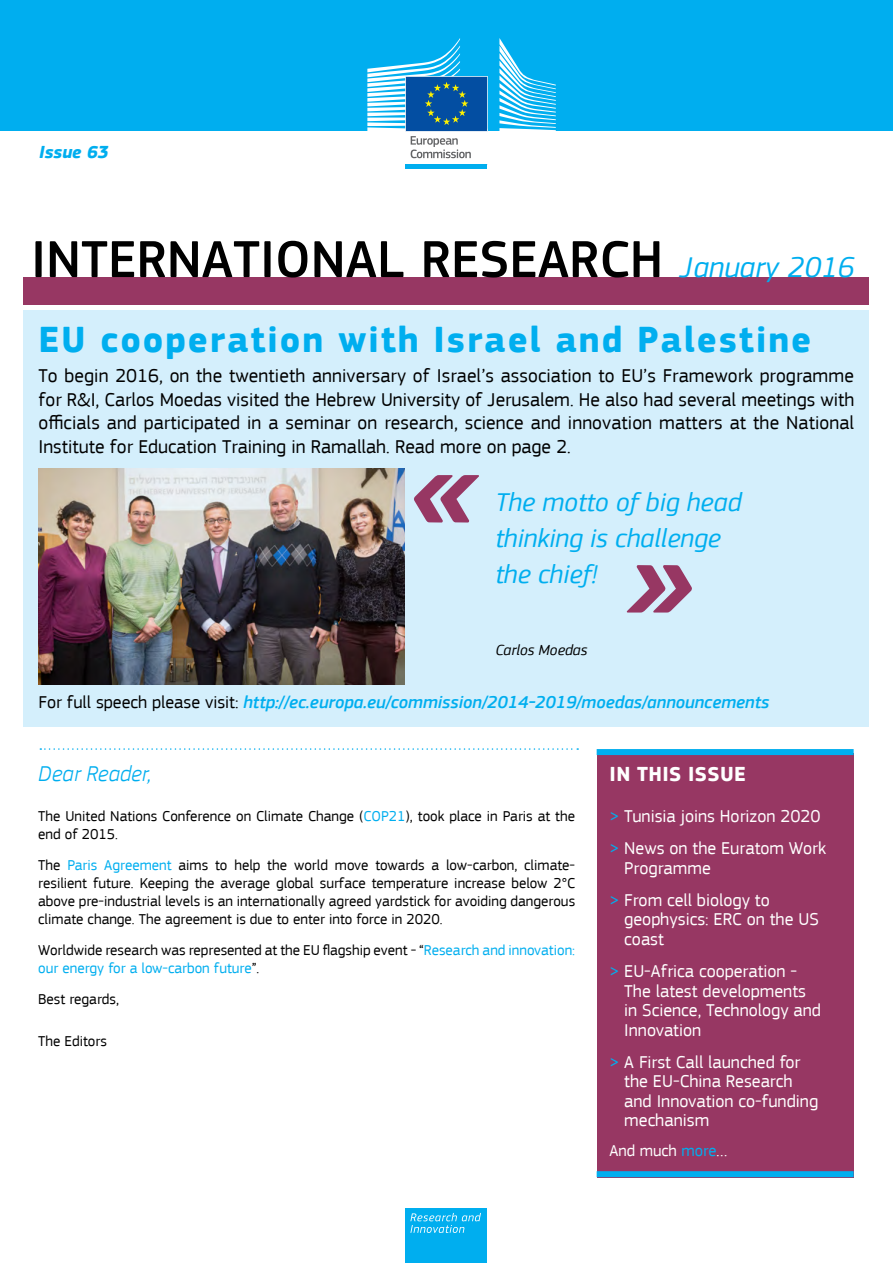
<style>
.page{position:relative;width:893px;height:1263px;background:#fff}
.page>*{position:absolute;margin:0;border:0;box-sizing:border-box;transform-origin:0 0}
.t1{font:500 54px "EC Square Sans Pro";color:#000}
.t2{font:700 37.5px "EC Square Sans Pro";letter-spacing:.05em;color:#00aeef}
.t3{font:italic 27px/36px "EC Square Sans Pro";color:#00aeef}
.t4{font:italic 300 22.5px "EC Square Sans Pro";color:#00aeef}
.t5{font:700 21px "EC Square Sans Pro";letter-spacing:.02em;color:#fff}
.t6{font:19.5px/23.4px "EC Square Sans Pro";color:#000;text-align:justify}
.t7{font:18px/19.5px "EC Square Sans Pro";color:#fff}
.t8{font:italic 500 18px "EC Square Sans Pro";color:#00aeef}
.t9{font:italic 700 18px "EC Square Sans Pro";color:#00aeef}
.t10{font:16.5px "EC Square Sans Pro";color:#fff}
.t11{font:italic 15.3px "EC Square Sans Pro";color:#000}
.t12{font:15px/18px "EC Square Sans Pro";color:#000}
.s1{font-weight:400;font-style:italic;font-size:30px;color:#00aeef}
.s2{font-weight:400;font-style:normal;color:#000}
.s3{color:#00aeef}
</style>
<div class="page">
<div style="left:0;top:0;width:893px;height:131px;background:#00aeef"></div>
<div style="left:406px;top:1209px;width:81px;height:54px;background:#00aeef"></div>
<div style="left:24px;top:277px;width:845px;height:28px;background:#973763"></div>
<svg style="left:410px;top:1213px;width:71px;height:20px"></svg>
<svg style="left:499px;top:38px;width:57px;height:93px"></svg>
<svg style="left:367px;top:38px;width:121px;height:127px"></svg>
<div style="left:406px;top:164px;width:81px;height:5px;background:#00aeef"></div>
<div style="left:24px;top:310px;width:845px;height:417px;background:#d4effc"></div>
<svg style="left:414px;top:475px;width:65px;height:47px"></svg>
<svg style="left:626px;top:565px;width:66px;height:47px"></svg>
<div style="left:597px;top:753px;width:257px;height:424px;background:#973763"></div>
<svg style="left:40px;top:748px;width:538px;height:2px"></svg>
<div style="left:597px;top:749px;width:257px;height:6px;background:#00aeef"></div>
<div style="left:597px;top:1171px;width:257px;height:6px;background:#00aeef"></div>
<img style="left:38px;top:468px;width:367px;height:216px">
<p class="t9" style="left:39px;top:141px;width:71px">Issue 63</p>
<h1 class="t1" style="left:31px;top:228px;width:825px">INTERNATIONAL RESEARCH <span class="s1">January 2016</span></h1>
<h2 class="t2" style="left:38px;top:317px;width:774px">EU cooperation with Israel and Palestine</h2>
<p class="t6" style="left:38px;top:364px;width:817px">To begin 2016, on the twentieth anniversary of Israel’s association to EU’s Framework programme for R&amp;I, Carlos Moedas visited the Hebrew University of Jerusalem. He also had several meetings with officials and participated in a seminar on research, science and innovation matters at the National Institute for Education Training in Ramallah. Read more on page 2.</p>
<h3 class="t3" style="left:495px;top:484px;width:248px">The motto of big head thinking is challenge the chief!</h3>
<p class="t11" style="left:495px;top:641px;width:94px">Carlos Moedas</p>
<p class="t8" style="left:38px;top:691px;width:732px"><span class="s2">For full speech please visit:</span> http://ec.europa.eu/commission/2014-2019/moedas/announcements</p>
<h3 class="t4" style="left:38px;top:760px;width:115px">Dear Reader,</h3>
<p class="t12" style="left:38px;top:807px;width:538px">The United Nations Conference on Climate Change (<span class="s3">COP21</span>), took place in Paris at the end of 2015.</p>
<p class="t12" style="left:38px;top:856px;width:538px;text-align:justify">The <span class="s3">Paris Agreement</span> aims to help the world move towards a low-carbon, climate&shy;resilient future. Keeping the average global surface temperature increase below 2°C above pre-industrial levels is an internationally agreed yardstick for avoiding dangerous climate change. The agreement is due to enter into force in 2020.</p>
<p class="t12" style="left:38px;top:941px;width:538px">Worldwide research was represented at the EU flagship event - “<span class="s3">Research and innovation: our energy for a low-carbon future</span>”.</p>
<p class="t12" style="left:38px;top:990px;width:82px">Best regards,</p>
<p class="t12" style="left:38px;top:1032px;width:70px">The Editors</p>
<h3 class="t5" style="left:610px;top:761px;width:138px">IN THIS ISSUE</h3>
<p class="t7" style="left:609px;top:800px;width:218px;line-height:32.2px"><span class="s3">&gt;</span> Tunisia joins Horizon 2020 <span class="s3">&gt;</span> News on the Euratom Work</p>
<p class="t7" style="left:609px;top:852px;width:162px;line-height:32.2px;text-indent:15px">Programme<br><span class="s3">&gt;</span> From cell biology to</p>
<p class="t7" style="left:624px;top:910px;width:196px">geophysics: ERC on the US coast</p>
<p class="t7" style="left:624px;top:961px;width:198px;text-indent:-15px"><span class="s3">&gt;</span> EU-Africa cooperation -<br>The latest developments in Science, Technology and<br>Innovation</p>
<p class="t7" style="left:624px;top:1052px;width:195px;text-indent:-15px"><span class="s3">&gt;</span> A First Call launched for the EU-China Research and Innovation co-funding mechanism</p>
<p class="t10" style="left:609px;top:1141px;width:119px">And much <span class="s3">more</span>…</p>
</div>
